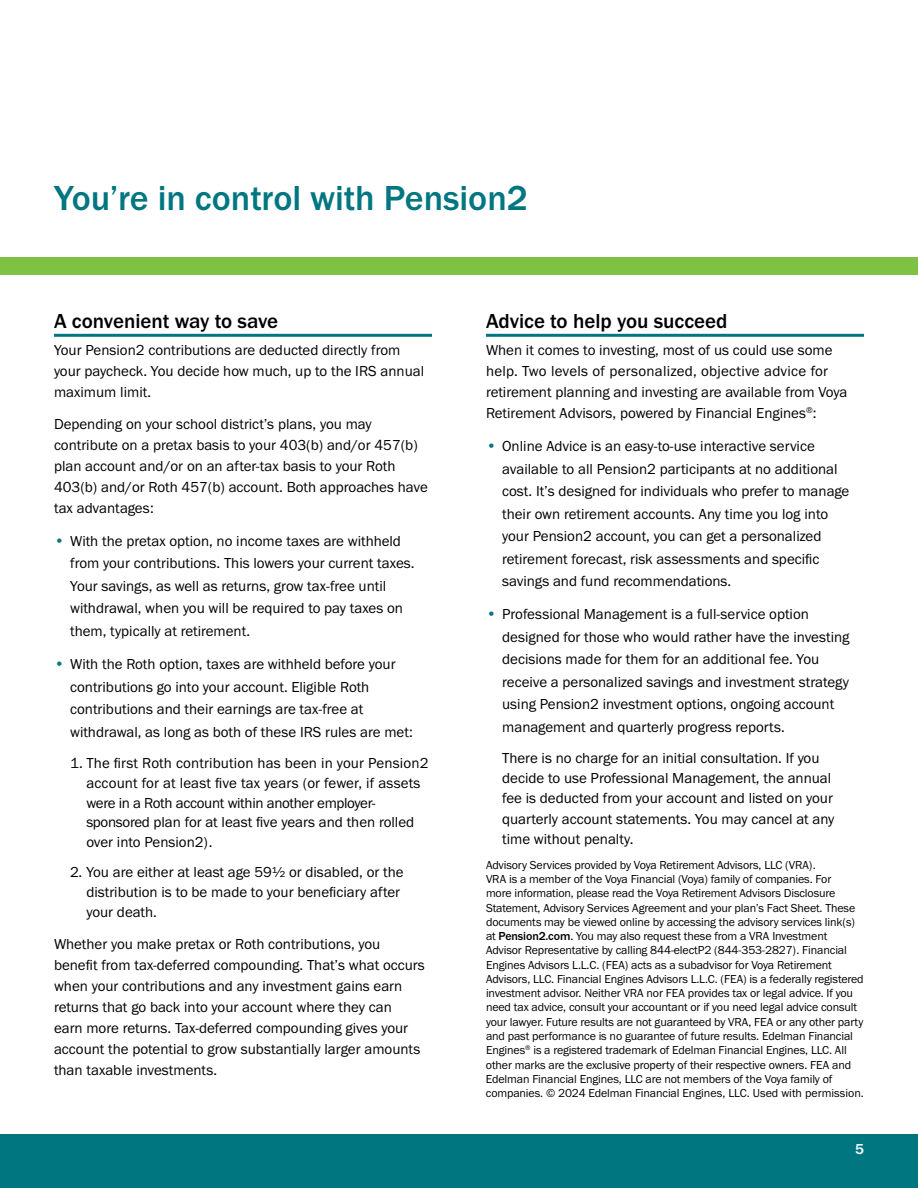
<style>
.page{position:relative;width:918px;height:1188px;background:#fff}
.page>*{position:absolute;margin:0;border:0;box-sizing:border-box;transform-origin:0 0}
.t1{font:500 36px "Franklin Gothic URW";color:#007681}
.t2{font:500 21px "Franklin Gothic URW";color:#000}
.t3{font:15px/22.5px "Franklin Gothic URW Boo";color:#000}
.t4{font:500 15px "Franklin Gothic URW";color:#fff}
.t5{font:12px/14.2px "Franklin Gothic URW Boo";letter-spacing:-.01em;color:#000}
.s1{font-family:"Franklin Gothic URW";font-weight:500;font-size:15.75px;color:#007681}
.s2{font-family:"Franklin Gothic URW";font-weight:500}
</style>
<div class="page">
<div style="left:0;top:1134px;width:918px;height:54px;background:#007681"></div>
<div style="left:0;top:257px;width:918px;height:17px;background:#7dc243"></div>
<hr style="left:54px;top:334px;width:378px;height:3px;background:#007681">
<hr style="left:486px;top:334px;width:378px;height:3px;background:#007681">
<h3 class="t1" style="left:54px;top:175px;width:475px">You’re in control with Pension2</h3>
<h4 class="t2" style="left:54px;top:308px;width:226px">A convenient way to save</h4>
<p class="t3" style="left:54px;top:339px;width:372px;line-height:21px">Your Pension2 contributions are deducted directly from your paycheck. You decide how much, up to the IRS annual maximum limit.</p>
<p class="t3" style="left:54px;top:413px;width:375px;line-height:21px">Depending on your school district’s plans, you may contribute on a pretax basis to your 403(b) and/or 457(b) plan account and/or on an after-tax basis to your Roth 403(b) and/or Roth 457(b) account. Both approaches have tax advantages:</p>
<p class="t3" style="left:70px;top:529px;width:346px;text-indent:-16px"><span class="s1">•</span> With the pretax option, no income taxes are withheld from your contributions. This lowers your current taxes.<br>Your savings, as well as returns, grow tax-free until withdrawal, when you will be required to pay taxes on them, typically at retirement.</p>
<p class="t3" style="left:70px;top:653px;width:344px;text-indent:-16px"><span class="s1">•</span> With the Roth option, taxes are withheld before your contributions go into your account. Eligible Roth contributions and their earnings are tax-free at withdrawal, as long as both of these IRS rules are met:</p>
<p class="t3" style="left:86px;top:753px;width:344px;line-height:19.6px;text-indent:-16px">1. The first Roth contribution has been in your Pension2 account for at least five tax years (or fewer, if assets were in a Roth account within another employer&shy;sponsored plan for at least five years and then rolled over into Pension2).</p>
<p class="t3" style="left:86px;top:861px;width:319px;line-height:20.2px;text-indent:-16px">2. You are either at least age 59½ or disabled, or the distribution is to be made to your beneficiary after your death.</p>
<p class="t3" style="left:54px;top:933px;width:372px;line-height:21px">Whether you make pretax or Roth contributions, you benefit from tax-deferred compounding. That’s what occurs when your contributions and any investment gains earn returns that go back into your account where they can<br>earn more returns. Tax-deferred compounding gives your account the potential to grow substantially larger amounts than taxable investments.</p>
<h4 class="t2" style="left:486px;top:308px;width:243px">Advice to help you succeed</h4>
<p class="t3" style="left:486px;top:339px;width:363px;line-height:21px">When it comes to investing, most of us could use some help. Two levels of personalized, objective advice for retirement planning and investing are available from Voya Retirement Advisors, powered by Financial Engines<sup>®</sup>:</p>
<p class="t3" style="left:502px;top:435px;width:349px;text-indent:-16px"><span class="s1">•</span> Online Advice is an easy-to-use interactive service available to all Pension2 participants at no additional cost. It’s designed for individuals who prefer to manage their own retirement accounts. Any time you log into your Pension2 account, you can get a personalized retirement forecast, risk assessments and specific savings and fund recommendations.</p>
<p class="t3" style="left:502px;top:603px;width:349px;text-indent:-16px"><span class="s1">•</span> Professional Management is a full-service option designed for those who would rather have the investing decisions made for them for an additional fee. You receive a personalized savings and investment strategy using Pension2 investment options, ongoing account management and quarterly progress reports.</p>
<p class="t3" style="left:502px;top:748px;width:334px;line-height:20.2px">There is no charge for an initial consultation. If you decide to use Professional Management, the annual fee is deducted from your account and listed on your quarterly account statements. You may cancel at any time without penalty.</p>
<p class="t5" style="left:486px;top:858px;width:379px">Advisory Services provided by Voya Retirement Advisors, LLC (VRA).<br>VRA is a member of the Voya Financial (Voya) family of companies. For<br>more information, please read the Voya Retirement Advisors Disclosure Statement, Advisory Services Agreement and your plan’s Fact Sheet. These documents may be viewed online by accessing the advisory services link(s) at <span class="s2">Pension2.com</span>. You may also request these from a VRA Investment Advisor Representative by calling 844-electP2 (844-353-2827). Financial Engines Advisors L.L.C. (FEA) acts as a subadvisor for Voya Retirement Advisors, LLC. Financial Engines Advisors L.L.C. (FEA) is a federally registered investment advisor. Neither VRA nor FEA provides tax or legal advice. If you need tax advice, consult your accountant or if you need legal advice consult your lawyer. Future results are not guaranteed by VRA, FEA or any other party and past performance is no guarantee of future results. Edelman Financial Engines<sup>®</sup> is a registered trademark of Edelman Financial Engines, LLC. All other marks are the exclusive property of their respective owners. FEA and Edelman Financial Engines, LLC are not members of the Voya family of companies. © 2024 Edelman Financial Engines, LLC. Used with permission.</p>
<p class="t4" style="left:855px;top:1139px;width:10px">5</p>
</div>
